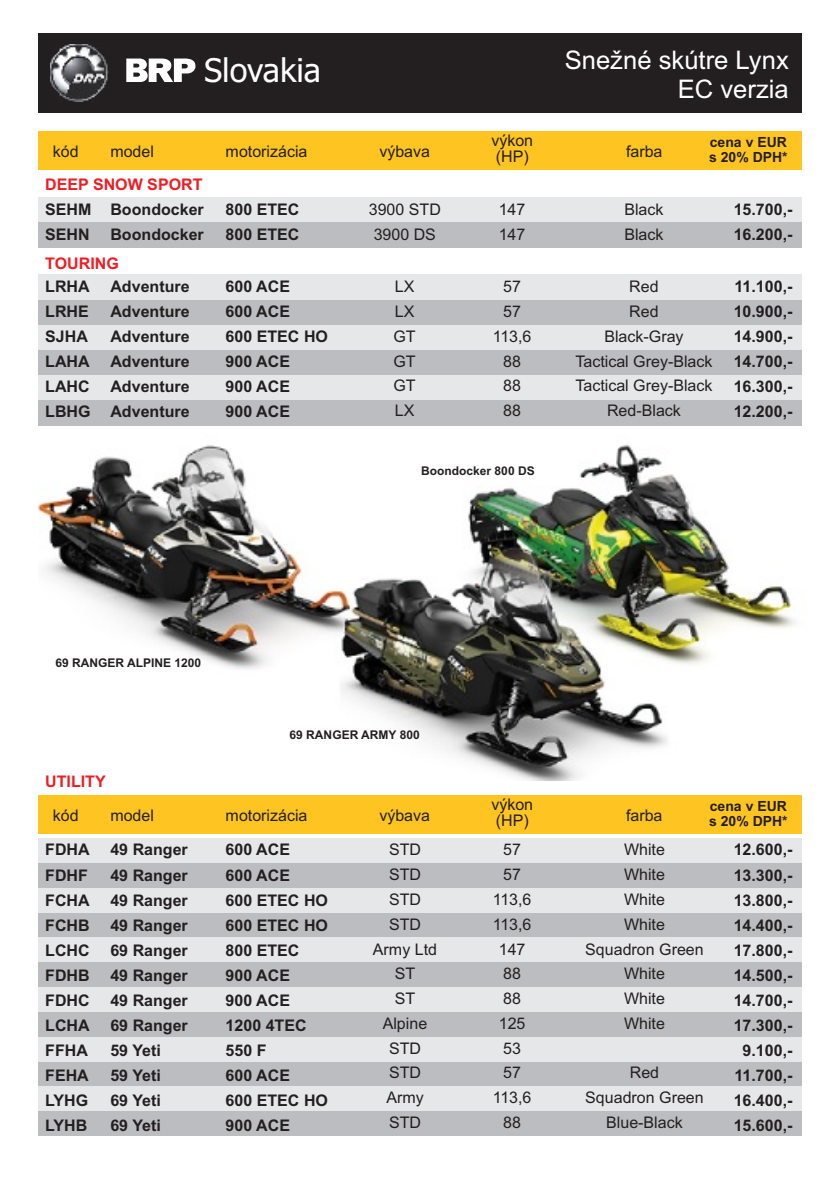
<style>
.page{position:relative;width:840px;height:1191px;background:#fff}
.page>*{position:absolute;margin:0;border:0;box-sizing:border-box;transform-origin:0 0}
.t1{font:32.6px "Tahoma";color:#fff}
.t2{font:25.6px/28.6px "Arial";color:#fff;text-align:right}
.t3{font:700 16px/25px "Arial";color:#231f20}
.t4{font:16px/24.8px "Arial";color:#231f20;text-align:center}
.t5{font:700 16px "Arial";color:#ee1d23}
.t6{font:700 14px/14px "Arial";color:#231f20}
.t7{font:700 12px "Arial";color:#231f20}
</style>
<div class="page">
<img style="left:39px;top:445px;width:757px;height:335px">
<div style="left:38px;top:300px;width:763px;height:25px;background:#bcbdc0"></div>
<div style="left:38px;top:325px;width:763px;height:25px;background:#e6e7e9"></div>
<div style="left:38px;top:350px;width:763px;height:25px;background:#bcbdc0"></div>
<div style="left:38px;top:375px;width:763px;height:25px;background:#e6e7e9"></div>
<div style="left:38px;top:400px;width:763px;height:25px;background:#bcbdc0"></div>
<div style="left:38px;top:863px;width:763px;height:25px;background:#bcbdc0"></div>
<div style="left:38px;top:888px;width:763px;height:24px;background:#e6e7e9"></div>
<div style="left:38px;top:912px;width:763px;height:25px;background:#bcbdc0"></div>
<div style="left:38px;top:937px;width:763px;height:25px;background:#e6e7e9"></div>
<div style="left:38px;top:962px;width:763px;height:25px;background:#bcbdc0"></div>
<div style="left:38px;top:987px;width:763px;height:25px;background:#e6e7e9"></div>
<div style="left:38px;top:1012px;width:763px;height:24px;background:#bcbdc0"></div>
<div style="left:38px;top:1036px;width:763px;height:25px;background:#e6e7e9"></div>
<div style="left:38px;top:1061px;width:763px;height:25px;background:#bcbdc0"></div>
<div style="left:38px;top:1086px;width:763px;height:25px;background:#e6e7e9"></div>
<div style="left:38px;top:1111px;width:763px;height:25px;background:#bcbdc0"></div>
<div style="left:38px;top:275px;width:763px;height:25px;background:#e6e7e9"></div>
<div style="left:38px;top:838px;width:763px;height:24px;background:#e6e7e9"></div>
<div style="left:38px;top:33px;width:763px;height:80px;background:#231f20"></div>
<div style="left:38px;top:197px;width:763px;height:25px;background:#e6e7e9"></div>
<div style="left:38px;top:222px;width:763px;height:25px;background:#bcbdc0"></div>
<div style="left:38px;top:131px;width:763px;height:38px;background:#fec422"></div>
<div style="left:38px;top:795px;width:763px;height:38px;background:#fec422"></div>
<svg style="left:126px;top:59px;width:69px;height:23px"></svg>
<img style="left:50px;top:44px;width:58px;height:57px">
<p class="t4" style="left:53px;top:140px;width:27px">kód</p>
<p class="t4" style="left:110px;top:140px;width:45px">model</p>
<h1 class="t1" style="left:204px;top:57px;width:118px">Slovakia</h1>
<p class="t4" style="left:225px;top:140px;width:83px">motorizácia</p>
<p class="t4" style="left:379px;top:140px;width:52px">výbava</p>
<p class="t4" style="left:491px;top:134px;width:43px;line-height:16px;text-align:left">výkon (HP)</p>
<h2 class="t2" style="left:564px;top:49px;width:225px">Snežné skútre Lynx<br>EC verzia</h2>
<p class="t4" style="left:625px;top:141px;width:38px">farba</p>
<p class="t6" style="left:708px;top:137px;width:80px">cena v EUR s 20% DPH*</p>
<p class="t5" style="left:45px;top:179px;width:159px">DEEP SNOW SPORT</p>
<p class="t3" style="left:45px;top:223px;width:46px">SEHN</p>
<p class="t3" style="left:45px;top:198px;width:48px">SEHM</p>
<p class="t4" style="left:624px;top:198px;width:41px;text-align:left">Black<br>Black</p>
<p class="t3" style="left:110px;top:198px;width:95px">Boondocker<br>Boondocker</p>
<p class="t3" style="left:225px;top:198px;width:75px">800 ETEC<br>800 ETEC</p>
<p class="t4" style="left:368px;top:198px;width:74px">3900 STD<br>3900 DS</p>
<p class="t4" style="left:498px;top:198px;width:28px;text-align:left">147<br>147</p>
<p class="t3" style="left:733px;top:198px;width:60px">15.700,-<br>16.200,-</p>
<p class="t5" style="left:45px;top:257px;width:75px">TOURING</p>
<p class="t3" style="left:110px;top:275px;width:81px;text-align:justify">Adventure Adventure Adventure Adventure Adventure Adventure</p>
<p class="t3" style="left:225px;top:275px;width:104px">600 ACE<br>600 ACE<br>600 ETEC HO<br>900 ACE<br>900 ACE<br>900 ACE</p>
<p class="t4" style="left:393px;top:276px;width:24px;text-align:justify">LX LX GT GT GT LX</p>
<p class="t4" style="left:492px;top:276px;width:40px">57<br>57<br>113,6<br>88<br>88<br>88</p>
<p class="t3" style="left:733px;top:275px;width:60px;text-align:justify">11.100,- 10.900,- 14.900,- 14.700,- 16.300,- 12.200,-</p>
<p class="t3" style="left:45px;top:275px;width:46px">LRHA</p>
<p class="t4" style="left:575px;top:276px;width:138px">Red<br>Red<br>Black-Gray<br>Tactical Grey-Black<br>Tactical Grey-Black<br>Red-Black</p>
<p class="t3" style="left:45px;top:300px;width:47px">LRHE<br>SJHA<br>LAHA<br>LAHC<br>LBHG</p>
<p class="t7" style="left:421px;top:466px;width:115px">Boondocker 800 DS</p>
<p class="t7" style="left:55px;top:658px;width:147px">69 RANGER ALPINE 1200</p>
<p class="t5" style="left:45px;top:775px;width:62px">UTILITY</p>
<p class="t4" style="left:53px;top:804px;width:27px">kód</p>
<p class="t4" style="left:110px;top:804px;width:45px">model</p>
<p class="t7" style="left:289px;top:730px;width:132px">69 RANGER ARMY 800</p>
<p class="t4" style="left:225px;top:804px;width:83px">motorizácia</p>
<p class="t4" style="left:379px;top:804px;width:52px">výbava</p>
<p class="t4" style="left:491px;top:798px;width:43px;line-height:16px;text-align:left">výkon (HP)</p>
<p class="t4" style="left:625px;top:804px;width:38px">farba</p>
<p class="t6" style="left:708px;top:801px;width:80px">cena v EUR s 20% DPH*</p>
<p class="t3" style="left:110px;top:839px;width:79px">49 Ranger<br>49 Ranger<br>49 Ranger<br>49 Ranger<br>69 Ranger<br>49 Ranger<br>49 Ranger<br>69 Ranger<br>59 Yeti<br>59 Yeti<br>69 Yeti<br>69 Yeti</p>
<p class="t3" style="left:225px;top:839px;width:104px">600 ACE<br>600 ACE<br>600 ETEC HO<br>600 ETEC HO<br>800 ETEC<br>900 ACE<br>900 ACE<br>1200 4TEC<br>550 F<br>600 ACE<br>600 ETEC HO<br>900 ACE</p>
<p class="t4" style="left:373px;top:839px;width:66px">STD<br>STD<br>STD<br>STD<br>Army Ltd<br>ST<br>ST<br>Alpine<br>STD<br>STD<br>Army<br>STD</p>
<p class="t4" style="left:492px;top:839px;width:40px">57<br>57<br>113,6<br>113,6<br>147<br>88<br>88<br>125<br>53<br>57<br>113,6<br>88</p>
<p class="t3" style="left:733px;top:839px;width:60px;text-align:center">12.600,-<br>13.300,-<br>13.800,-<br>14.400,-<br>17.800,-<br>14.500,-<br>14.700,-<br>17.300,-<br>9.100,-<br>11.700,-<br>16.400,-<br>15.600,-</p>
<p class="t3" style="left:45px;top:839px;width:46px">FDHA</p>
<p class="t4" style="left:585px;top:839px;width:120px">White<br>White<br>White<br>White<br>Squadron Green<br>White<br>White<br>White</p>
<p class="t4" style="left:585px;top:1061px;width:120px">Red<br>Squadron Green<br>Blue-Black</p>
<p class="t3" style="left:45px;top:864px;width:46px;text-align:justify">FDHF FCHA FCHB LCHC FDHB FDHC LCHA FFHA FEHA LYHG LYHB</p>
</div>
